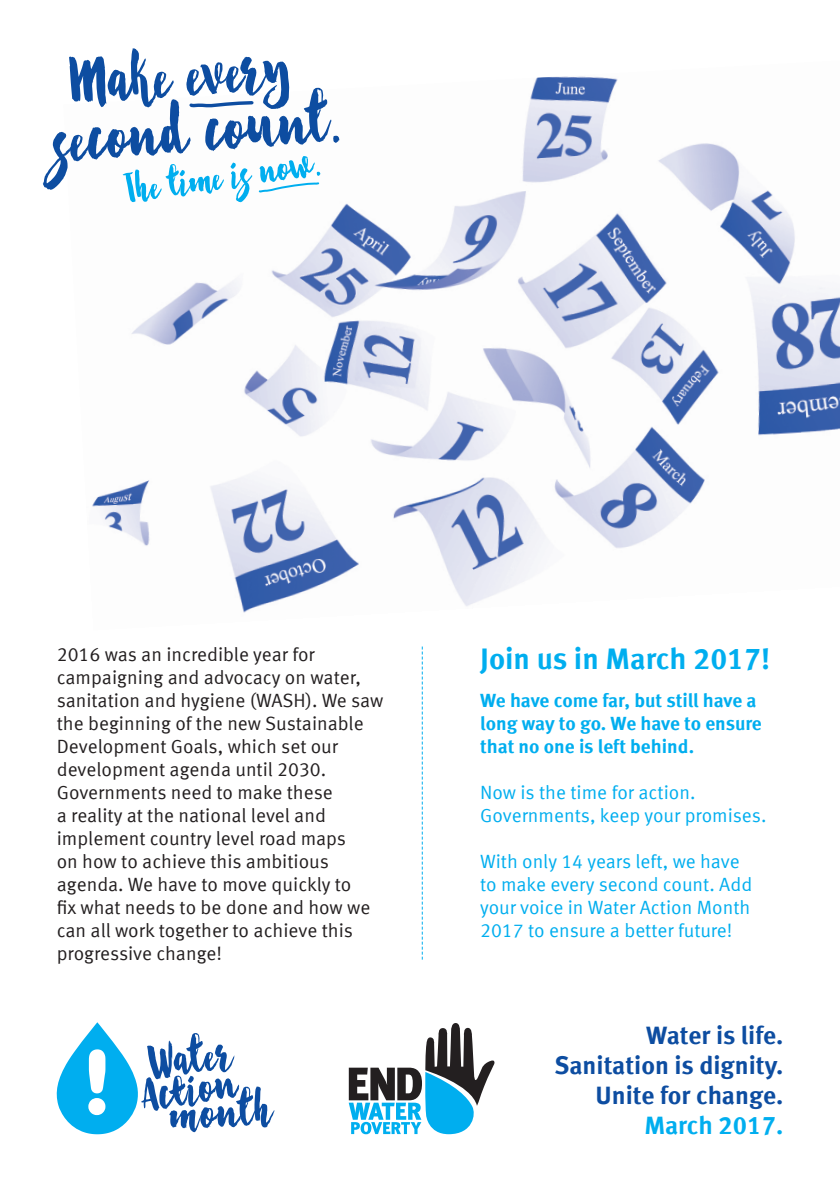
<style>
.page{position:relative;width:840px;height:1191px;background:#fff}
.page>*{position:absolute;margin:0;border:0;box-sizing:border-box;transform-origin:0 0}
.t1{font:92.2px "Starshine";color:#0d4da1}
.t2{font:53.4px "Starshine";color:#00aeef}
.t3{font:700 29.8px "Meta Offc";color:#00aeef}
.t4{font:700 25.2px/30.2px "Meta Offc";color:#0d4da1;text-align:right}
.t5{font:700 25.2px "Meta Offc";color:#00aeef}
.t6{font:19.2px/23px "Meta Offc Norm";color:#231f20}
.t7{font:19.2px/23px "Meta Offc Norm";color:#00aeef}
.t8{font:700 19.2px/23px "Meta Offc";letter-spacing:-.005em;color:#00aeef}
</style>
<div class="page">
<img style="left:92px;top:76px;width:747px;height:537px">
<svg style="left:57px;top:1022px;width:217px;height:112px"></svg>
<svg style="left:421px;top:646px;width:1px;height:313px"></svg>
<svg style="left:348px;top:1023px;width:146px;height:111px"></svg>
<svg style="left:257px;top:181px;width:63px;height:12px"></svg>
<svg style="left:186px;top:99px;width:69px;height:10px"></svg>
<h1 class="t1" style="left:66px;top:31px;width:223px;rotate:-4deg">Make every</h1>
<h1 class="t1" style="left:49px;top:89px;width:290px;rotate:-4deg">second count.</h1>
<h2 class="t2" style="left:120px;top:161px;width:199px;rotate:-8deg">The time is now.</h2>
<p class="t6" style="left:57px;top:643px;width:328px">2016 was an incredible year for campaigning and advocacy on water, sanitation and hygiene (WASH). We saw the beginning of the new Sustainable<br>Development Goals, which set our development agenda until 2030.<br>Governments need to make these<br>a reality at the national level and implement country level road maps<br>on how to achieve this ambitious agenda. We have to move quickly to<br>fix what needs to be done and how we can all work together to achieve this progressive change!</p>
<h3 class="t3" style="left:480px;top:641px;width:291px">Join us in March 2017!</h3>
<p class="t8" style="left:480px;top:689px;width:283px">We have come far, but still have a long way to go. We have to ensure that no one is left behind.</p>
<p class="t7" style="left:480px;top:781px;width:288px">Now is the time for action.<br>Governments, keep your promises.</p>
<p class="t7" style="left:480px;top:850px;width:273px">With only 14 years left, we have to make every second count. Add your voice in Water Action Month<br>2017 to ensure a better future!</p>
<h3 class="t4" style="left:554px;top:1020px;width:230px">Water is life.<br>Sanitation is dignity.<br>Unite for change.</h3>
<h3 class="t5" style="left:644px;top:1110px;width:140px">March 2017.</h3>
</div>
